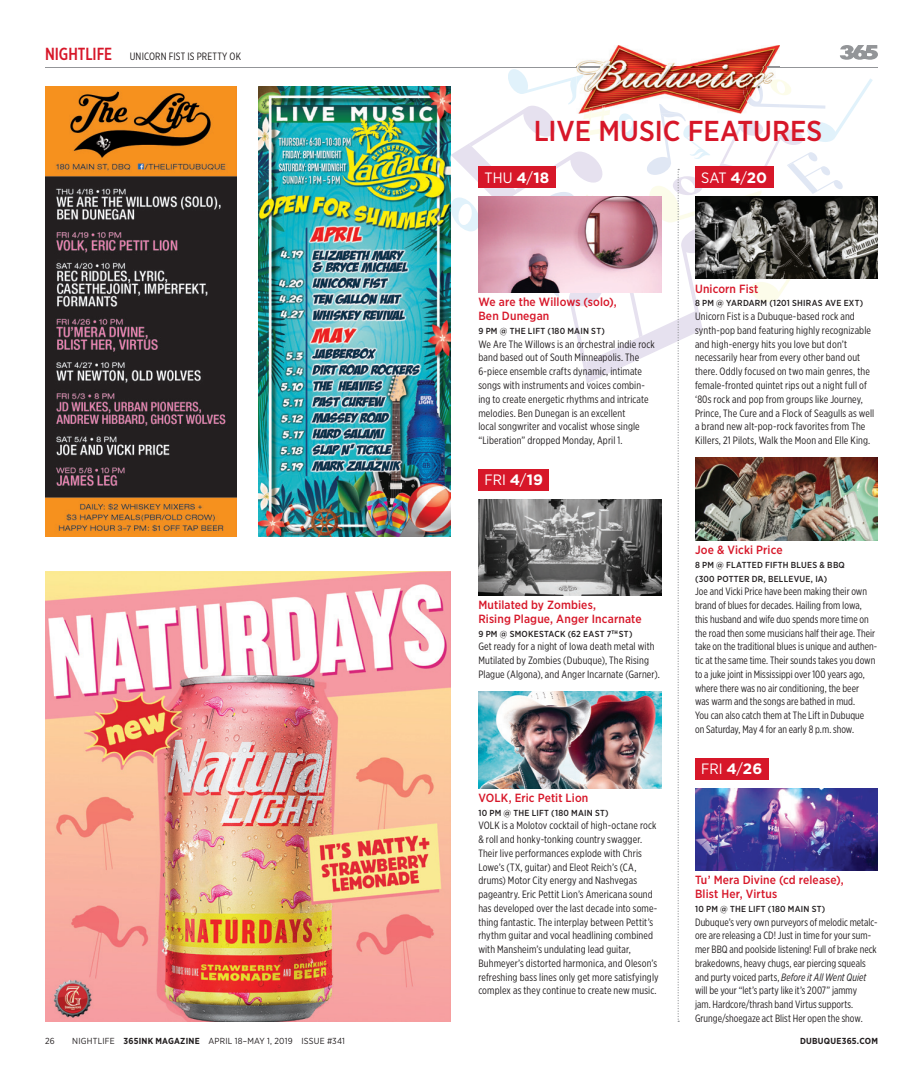
<style>
.page{position:relative;width:923px;height:1092px;background:#fff}
.page>*{position:absolute;margin:0;border:0;box-sizing:border-box;transform-origin:0 0}
.t1{font:500 28.75px "Gotham Narrow";letter-spacing:-.005em;color:#d71729}
.t2{font:15px "Gotham Narrow";letter-spacing:-.005em;color:#fff}
.t3{font:500 11.88px/13.8px "Gotham Narrow";letter-spacing:.01em;color:#d71729}
.t4{font:10.62px/13.8px "Gotham X Narrow";letter-spacing:.01em;color:#231f20}
.t5{font:500 8.75px/13.8px "Gotham Narrow";letter-spacing:.025em;color:#231f20}
.t6{font:8.75px "Gotham Narrow";letter-spacing:.025em;color:#231f20}
.t7{font:700 8.75px "Gotham Narrow";letter-spacing:.025em;color:#231f20}
.s1{font-weight:500;font-size:17.5px;color:#d71729}
.s2{font-family:"Gotham";font-weight:700}
.s3{font-style:italic}
.s4{font-weight:700}
</style>
<div class="page">
<svg style="left:840px;top:45px;width:38px;height:15px"></svg>
<hr style="left:45px;top:67px;width:833px;height:1px;background:#939598">
<img style="left:872px;top:196px;width:6px;height:83px">
<img style="left:872px;top:458px;width:6px;height:82px">
<img style="left:872px;top:788px;width:6px;height:82px">
<img style="left:45px;top:571px;width:405px;height:450px">
<img style="left:45px;top:86px;width:191px;height:450px">
<img style="left:259px;top:86px;width:191px;height:450px">
<img style="left:576px;top:45px;width:203px;height:24px">
<img style="left:576px;top:67px;width:203px;height:1px">
<img style="left:450px;top:69px;width:422px;height:952px">
<img style="left:769px;top:79px;width:10px;height:15px">
<p class="t4" style="left:45px;top:49px;width:197px"><span class="s1">nightliFE</span> UNICORN FIST IS PRETTY OK</p>
<h1 class="t1" style="left:534px;top:113px;width:290px">LIVE MUSIC FEATURES</h1>
<h2 class="t2" style="left:484px;top:168px;width:66px">THU <span class="s2">4</span>/<span class="s2">18</span></h2>
<h2 class="t2" style="left:701px;top:168px;width:67px">SAT <span class="s2">4</span>/<span class="s2">20</span></h2>
<p class="t3" style="left:478px;top:295px;width:140px">We are the Willows (solo),<br>Ben Dunegan</p>
<p class="t5" style="left:478px;top:324px;width:128px">9 PM @ THE LIFT (180 MAIN ST)</p>
<p class="t4" style="left:478px;top:337px;width:178px">We Are The Willows is an orchestral indie rock band based out of South Minneapolis. The 6-piece ensemble crafts dynamic, intimate songs with instruments and voices combin&shy;ing to create energetic rhythms and intricate melodies. Ben Dunegan is an excellent<br>local songwriter and vocalist whose single “Liberation” dropped Monday, April 1.</p>
<h2 class="t2" style="left:484px;top:470px;width:60px">FRI <span class="s2">4</span>/<span class="s2">19</span></h2>
<p class="t3" style="left:478px;top:598px;width:165px">Mutilated by Zombies,<br>Rising Plague, Anger Incarnate</p>
<p class="t5" style="left:478px;top:626px;width:156px">9 PM @ SMOKESTACK (62 EAST 7<sup>TH</sup> ST)</p>
<p class="t4" style="left:478px;top:639px;width:183px">Get ready for a night of Iowa death metal with<br>Mutilated by Zombies (Dubuque), The Rising<br>Plague (Algona), and Anger Incarnate (Garner).</p>
<p class="t3" style="left:478px;top:790px;width:111px">VOLK, Eric Petit Lion</p>
<p class="t5" style="left:478px;top:805px;width:132px">10 PM @ THE LIFT (180 MAIN ST)</p>
<p class="t4" style="left:478px;top:818px;width:182px">VOLK is a Molotov cocktail of high-octane rock &amp; roll and honky-tonking country swagger.<br>Their live performances explode with Chris Lowe’s (TX, guitar) and Eleot Reich’s (CA, drums) Motor City energy and Nashvegas pageantry. Eric Pettit Lion’s Americana sound has developed over the last decade into some&shy;thing fantastic. The interplay between Pettit’s rhythm guitar and vocal headlining combined with Mansheim’s undulating lead guitar, Buhmeyer’s distorted harmonica, and Oleson’s refreshing bass lines only get more satisfyingly complex as they continue to create new music.</p>
<p class="t3" style="left:695px;top:281px;width:65px">Unicorn Fist</p>
<p class="t5" style="left:695px;top:296px;width:170px">8 PM @ YARDARM (1201 SHIRAS AVE EXT)</p>
<p class="t4" style="left:695px;top:309px;width:181px">Unicorn Fist is a Dubuque-based rock and synth-pop band featuring highly recognizable and high-energy hits you love but don’t necessarily hear from every other band out there. Oddly focused on two main genres, the female-fronted quintet rips out a night full of ‘80s rock and pop from groups like Journey, Prince, The Cure and a Flock of Seagulls as well a brand new alt-pop-rock favorites from The Killers, 21 Pilots, Walk the Moon and Elle King.</p>
<p class="t3" style="left:695px;top:543px;width:89px">Joe &amp; Vicki Price</p>
<p class="t5" style="left:695px;top:557px;width:151px">8 PM @ FLATTED FIFTH BLUES &amp; BBQ (300 POTTER DR, BELLEVUE, IA)</p>
<p class="t4" style="left:695px;top:584px;width:184px">Joe and Vicki Price have been making their own brand of blues for decades. Hailing from Iowa, this husband and wife duo spends more time on the road then some musicians half their age. Their take on the traditional blues is unique and authen&shy;tic at the same time. Their sounds takes you down to a juke joint in Mississippi over 100 years ago, where there was no air conditioning, the beer<br>was warm and the songs are bathed in mud.<br>You can also catch them at The Lift in Dubuque<br>on Saturday, May 4 for an early 8 p.m. show.</p>
<h2 class="t2" style="left:701px;top:759px;width:62px">FRI <span class="s2">4</span>/<span class="s2">26</span></h2>
<p class="t3" style="left:695px;top:873px;width:150px">Tu’ Mera Divine (cd release),<br>Blist Her, Virtus</p>
<p class="t5" style="left:695px;top:901px;width:132px">10 PM @ THE LIFT (180 MAIN ST)</p>
<p class="t4" style="left:695px;top:914px;width:184px">Dubuque’s very own purveyors of melodic metalc&shy;ore are releasing a CD! Just in time for your sum&shy;mer BBQ and poolside listening! Full of brake neck brakedowns, heavy chugs, ear piercing squeals and purty voiced parts, <span class="s3">Before it All Went Quiet </span>will be your “let’s party like it’s 2007” jammy<br>jam. Hardcore/thrash band Virtus supports.<br>Grunge/shoegaze act Blist Her open the show.</p>
<p class="t6" style="left:45px;top:1035px;width:11px">26</p>
<p class="t6" style="left:72px;top:1035px;width:274px">NIGHTLIFE <span class="s4">365INK MAGAZINE</span> APRIL 18–MAY 1, 2019 ISSUE #341</p>
<p class="t7" style="left:800px;top:1035px;width:79px">DUBUQUE365.COM</p>
</div>
